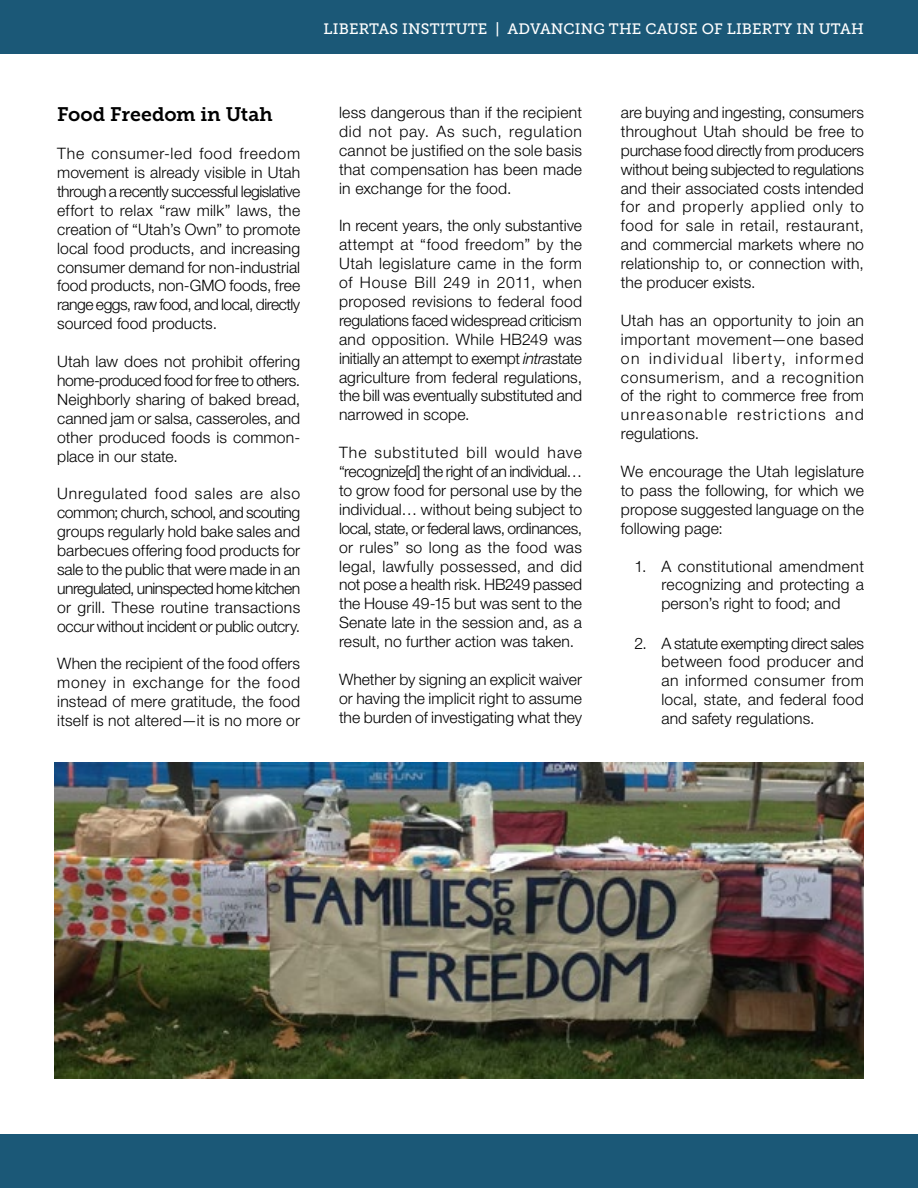
<style>
.page{position:relative;width:918px;height:1188px;background:#fff}
.page>*{position:absolute;margin:0;border:0;box-sizing:border-box;transform-origin:0 0}
.t1{font:19.5px "Museo Slab 700";color:#000}
.t2{font:300 15.75px/18.9px "Helvetica Neue LT Pro";letter-spacing:.005em;color:#000;text-align:justify}
.t3{font:15px "Museo Slab 500";letter-spacing:.01em;color:#fff}
.s1{font-style:italic}
</style>
<div class="page">
<div style="left:0;top:1134px;width:918px;height:54px;background:#1b5877"></div>
<div style="left:0;top:0;width:918px;height:54px;background:#1b5877"></div>
<img style="left:54px;top:762px;width:810px;height:316px">
<p class="t3" style="left:324px;top:20px;width:542px">LIBERTAS INSTITUTE | ADVANCING THE CAUSE OF LIBERTY IN UTAH</p>
<p class="t1" style="left:57px;top:104px;width:217px">Food Freedom in Utah</p>
<p class="t2" style="left:57px;top:144px;width:245px">The consumer-led food freedom movement is already visible in Utah through a recently successful legislative effort to relax “raw milk” laws, the creation of “Utah’s Own” to promote local food products, and increasing consumer demand for non-industrial food products, non-GMO foods, free range eggs, raw food, and local, directly sourced food products.</p>
<p class="t2" style="left:57px;top:352px;width:245px">Utah law does not prohibit offering home-produced food for free to others.<br>Neighborly sharing of baked bread, canned jam or salsa, casseroles, and other produced foods is common&shy;place in our state.</p>
<p class="t2" style="left:57px;top:484px;width:245px">Unregulated food sales are also common; church, school, and scouting groups regularly hold bake sales and barbecues offering food products for sale to the public that were made in an unregulated, uninspected home kitchen or grill. These routine transactions occur without incident or public outcry.</p>
<p class="t2" style="left:57px;top:654px;width:245px">When the recipient of the food offers money in exchange for the food instead of mere gratitude, the food itself is not altered—it is no more or</p>
<p class="t2" style="left:339px;top:103px;width:245px">less dangerous than if the recipient did not pay. As such, regulation cannot be justified on the sole basis that compensation has been made in exchange for the food.</p>
<p class="t2" style="left:339px;top:216px;width:245px">In recent years, the only substantive attempt at “food freedom” by the Utah legislature came in the form of House Bill 249 in 2011, when proposed revisions to federal food regulations faced widespread criticism and opposition. While HB249 was initially an attempt to exempt <span class="s1">intra</span>state agriculture from federal regulations, the bill was eventually substituted and narrowed in scope.</p>
<p class="t2" style="left:339px;top:443px;width:245px">The substituted bill would have “recognize[d] the right of an individual… to grow food for personal use by the individual… without being subject to local, state, or federal laws, ordinances, or rules” so long as the food was legal, lawfully possessed, and did not pose a health risk. HB249 passed the House 49-15 but was sent to the Senate late in the session and, as a result, no further action was taken.</p>
<p class="t2" style="left:339px;top:670px;width:245px">Whether by signing an explicit waiver or having the implicit right to assume the burden of investigating what they</p>
<p class="t2" style="left:621px;top:103px;width:245px">are buying and ingesting, consumers throughout Utah should be free to purchase food directly from producers without being subjected to regulations and their associated costs intended for and properly applied only to food for sale in retail, restaurant, and commercial markets where no relationship to, or connection with, the producer exists.</p>
<p class="t2" style="left:621px;top:310px;width:245px">Utah has an opportunity to join an important movement—one based on individual liberty, informed consumerism, and a recognition of the right to commerce free from unreasonable restrictions and regulations.</p>
<p class="t2" style="left:621px;top:462px;width:245px">We encourage the Utah legislature to pass the following, for which we propose suggested language on the following page:</p>
<p class="t2" style="left:661px;top:556px;width:204px;text-indent:-27px">1. A constitutional amendment recognizing and protecting a person’s right to food; and</p>
<p class="t2" style="left:661px;top:633px;width:204px;text-indent:-27px">2. A statute exempting direct sales between food producer and an informed consumer from local, state, and federal food and safety regulations.</p>
</div>
